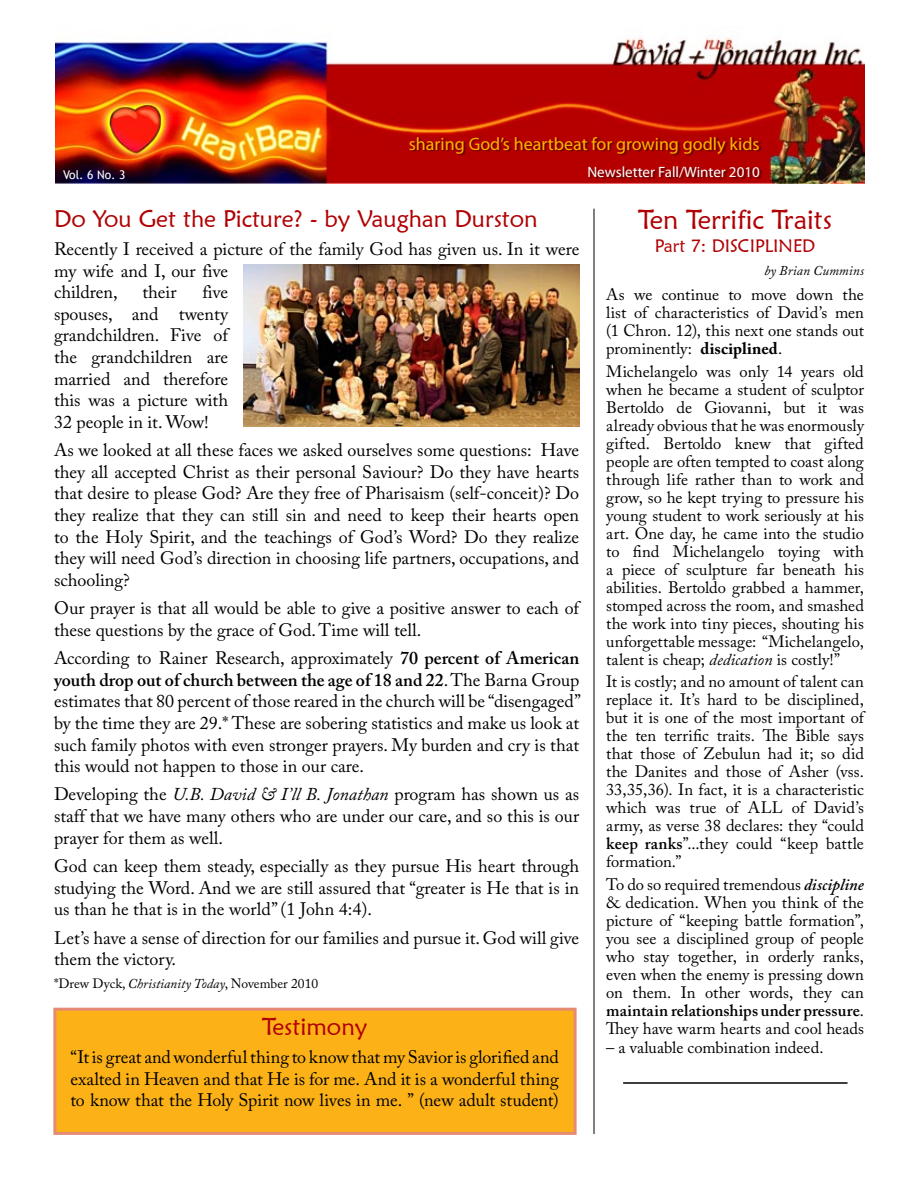
<style>
.page{position:relative;width:918px;height:1188px;background:#fff}
.page>*{position:absolute;margin:0;border:0;box-sizing:border-box;transform-origin:0 0}
.t1{font:27px "Maiandra GD";color:#b10003}
.t2{font:24px "Maiandra GD";color:#b10003}
.t3{font:18px/21.6px "Adobe Caslon Pro";color:#000;text-align:justify}
.t4{font:18px "Myriad Pro";color:#ffb300}
.t5{font:18px "Maiandra GD";color:#b10003}
.t6{font:16.5px/18px "Adobe Caslon Pro";color:#000;text-align:justify}
.t7{font:15px "Myriad Pro";color:#fff}
.t8{font:13.5px "Adobe Caslon Pro";color:#000}
.t9{font:italic 13.5px "Adobe Caslon Pro";letter-spacing:.01em;color:#000}
.t10{font:12px "Trebuchet MS";color:#fff}
.s1{font-weight:700}
.s2{font-style:italic}
.s3{font-weight:600}
.s4{font-weight:600;font-style:italic}
</style>
<div class="page">
<img style="left:56px;top:37px;width:808px;height:147px">
<div style="left:410px;top:137px;width:352px;height:44px;background:#000;opacity:.5"></div>
<hr style="left:594px;top:209px;width:1px;height:925px;background:#000">
<div style="left:53px;top:1008px;width:524px;height:127px;background:#fcb216;border:3px solid #e48b72"></div>
<hr style="left:623px;top:1082px;width:225px;height:2px;background:#000">
<img style="left:243px;top:264px;width:336px;height:162px">
<p class="t4" style="left:409px;top:133px;width:352px">sharing God’s heartbeat for growing godly kids</p>
<p class="t7" style="left:587px;top:163px;width:174px">Newsletter Fall/Winter 2010</p>
<h2 class="t2" style="left:54px;top:204px;width:485px">Do You Get the Picture? - by Vaughan Durston</h2>
<p class="t3" style="left:54px;top:238px;width:527px;text-align:left">Recently I received a picture of the family God has given us. In it were my wife and I, our five<br>children,</p>
<p class="t10" style="left:63px;top:168px;width:64px">Vol. 6 No. 3</p>
<h1 class="t1" style="left:638px;top:203px;width:196px">Ten Terrific Traits</h1>
<p class="t5" style="left:655px;top:235px;width:162px">Part 7: DISCIPLINED</p>
<p class="t9" style="left:764px;top:263px;width:101px">by Brian Cummins</p>
<p class="t6" style="left:606px;top:285px;width:259px">As we continue to move down the list of characteristics of David’s men (1 Chron. 12), this next one stands out prominently: <span class="s1">disciplined</span>.</p>
<p class="t6" style="left:606px;top:362px;width:259px">Michelangelo was only 14 years old when he became a student of sculptor Bertoldo de Giovanni, but it was already obvious that he was enormously gifted. Bertoldo knew that gifted people are often tempted to coast along through life rather than to work and grow, so he kept trying to pressure his young student to work seriously at his art. One day, he came into the studio to find Michelangelo toying with a piece of sculpture far beneath his abilities. Bertoldo grabbed a hammer, stomped across the room, and smashed the work into tiny pieces, shouting his unforgettable message: “Michelangelo, talent is cheap; <span class="s2">dedication</span> is costly!”</p>
<p class="t6" style="left:606px;top:672px;width:259px">It is costly; and no amount of talent can replace it. It’s hard to be disciplined, but it is one of the most important of the ten terrific traits. The Bible says that those of Zebulun had it; so did the Danites and those of Asher (vss.<br>33,35,36). In fact, it is a characteristic which was true of ALL of David’s army, as verse 38 declares: they “could <span class="s3">keep ranks</span>”...they could “keep battle formation.”</p>
<p class="t6" style="left:606px;top:875px;width:260px">To do so required tremendous <span class="s4">discipline </span>&amp; dedication. When you think of the picture of “keeping battle formation”, you see a disciplined group of people who stay together, in orderly ranks, even when the enemy is pressing down on them. In other words, they can <span class="s3">maintain relationships under pressure</span>.<br>They have warm hearts and cool heads</p>
<p class="t6" style="left:606px;top:1039px;width:219px">– a valuable combination indeed.</p>
<p class="t3" style="left:54px;top:281px;width:176px;text-indent:149px">five spouses, and twenty grandchildren. Five of the grandchildren are married and therefore this was a picture with 32 people in it. Wow!</p>
<p class="t3" style="left:54px;top:439px;width:527px">As we looked at all these faces we asked ourselves some questions: Have they all accepted Christ as their personal Saviour? Do they have hearts that desire to please God? Are they free of Pharisaism (self-conceit)? Do they realize that they can still sin and need to keep their hearts open to the Holy Spirit, and the teachings of God’s Word? Do they realize they will need God’s direction in choosing life partners, occupations, and schooling?</p>
<p class="t3" style="left:54px;top:597px;width:527px">Our prayer is that all would be able to give a positive answer to each of these questions by the grace of God. Time will tell.</p>
<p class="t3" style="left:54px;top:647px;width:528px">According to Rainer Research, approximately <span class="s3">70 percent of American youth drop out of church between the age of 18 and 22</span>. The Barna Group estimates that 80 percent of those reared in the church will be “disengaged” by the time they are 29.* These are sobering statistics and make us look at such family photos with even stronger prayers. My burden and cry is that this would not happen to those in our care.</p>
<p class="t3" style="left:54px;top:783px;width:527px">Developing the <span class="s2">U.B. David &amp; I’ll B. Jonathan</span> program has shown us as staff that we have many others who are under our care, and so this is our prayer for them as well.</p>
<p class="t3" style="left:54px;top:855px;width:527px">God can keep them steady, especially as they pursue His heart through studying the Word. And we are still assured that “greater is He that is in us than he that is in the world” (1 John 4:4).</p>
<p class="t3" style="left:54px;top:927px;width:527px">Let’s have a sense of direction for our families and pursue it. God will give them the victory.</p>
<p class="t8" style="left:54px;top:976px;width:266px">*Drew Dyck, <span class="s2">Christianity Today</span>, November 2010</p>
<h2 class="t2" style="left:262px;top:1012px;width:107px">Testimony</h2>
<p class="t3" style="left:70px;top:1046px;width:490px">“It is great and wonderful thing to know that my Savior is glorified and exalted in Heaven and that He is for me. And it is a wonderful thing to know that the Holy Spirit now lives in me. ” (new adult student)</p>
<p class="t3" style="left:142px;top:281px;width:36px">their</p>
</div>
